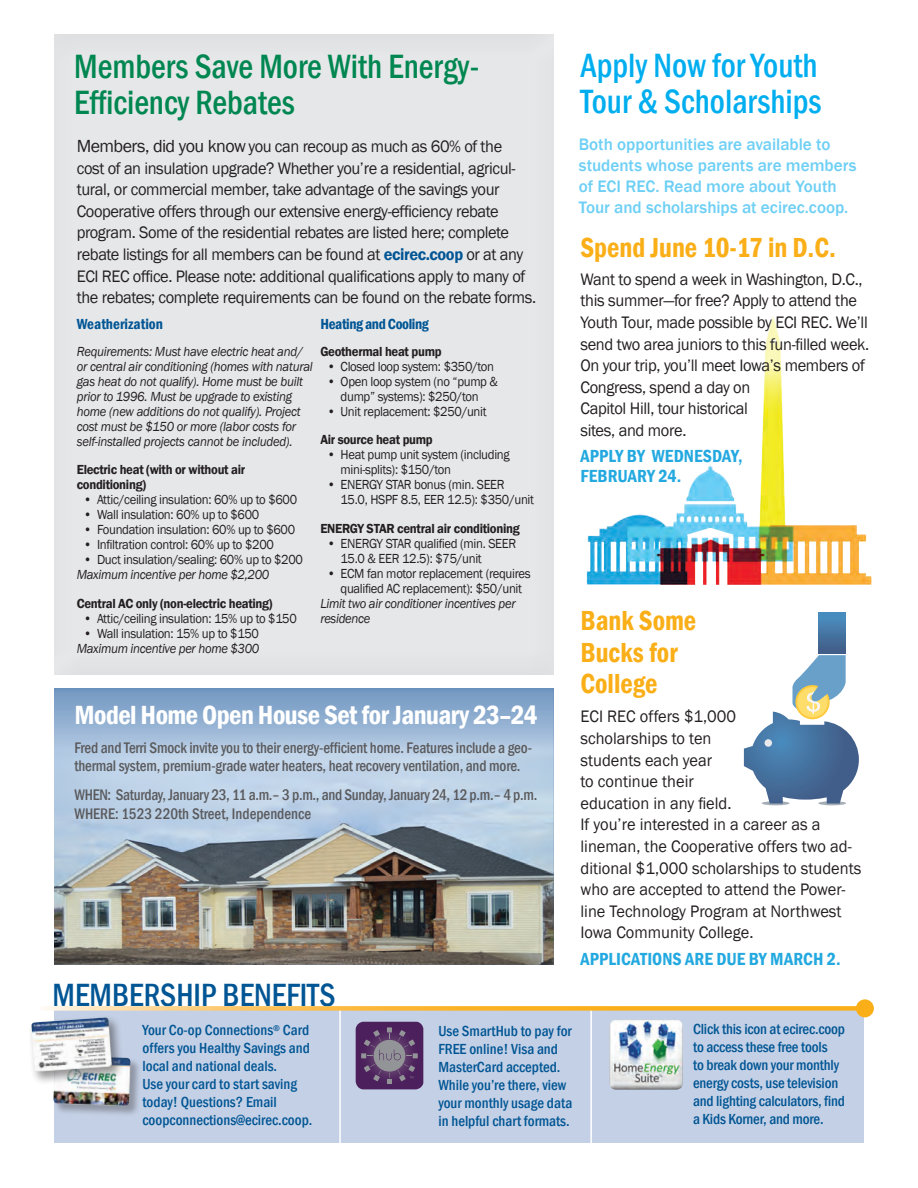
<style>
.page{position:relative;width:918px;height:1188px;background:#fff}
.page>*{position:absolute;margin:0;border:0;box-sizing:border-box;transform-origin:0 0}
.Insert_-_big_headlin{font:500 condensed 34.65px/36px "Franklin Gothic";color:#008751;scale:.95 1}
.Insert_-_big_headlin-2{font:500 condensed 34.65px/36px "Franklin Gothic";color:#00aeef;scale:.95 1}
._14_large_sans_headl{font:500 condensed 33px "Franklin Gothic";color:#005594;scale:.95 1}
._14_large_sans_headl-2{font:600 condensed 28.35px/31.5px "Franklin Gothic";color:#faaf18;scale:.95 1}
._14_small_sans_headl{font:600 condensed 27px "Franklin Gothic";letter-spacing:-.02em;color:#fff}
._14_large_sans_headl-3{font:600 condensed 18px/19.5px "Franklin Gothic";letter-spacing:.005em;color:#23a9e0}
.sans_serif_body_copy{font:600 condensed 18px "Franklin Gothic";letter-spacing:.005em;color:#23a9e0}
.Insert_-_Body_copy{font:17.1px/21.6px "Franklin Gothic";letter-spacing:-.025em;color:#231f20;scale:.96 1}
.Insert_-_Body_copy-2{font:17.1px/21.6px "Franklin Gothic";color:#231f20;scale:.96 1}
._14_sans_caption{font:500 17.1px/21px "Franklin Gothic";color:#6dcff5}
._14_sans_serif_body{font:500 condensed 15.75px/18px "Franklin Gothic";letter-spacing:-.01em;color:#5a5a5d;scale:.96 1}
.t1{font:500 condensed 15px/18px "Franklin Gothic";color:#005594}
._14_small_sans_headl-2{font:600 condensed 15px "Franklin Gothic";letter-spacing:-.025em;color:#005594}
._14_small_sans_headl-3{font:600 condensed 15px "Franklin Gothic";color:#005594}
.t2{font:13.5px/15px "Franklin Gothic";letter-spacing:-.025em;color:#231f20;scale:.94 1}
.t3{font:italic 13.5px/15px "Franklin Gothic";letter-spacing:-.02em;color:#231f20;scale:.94 1}
.t4{font:600 13.5px/15px "Franklin Gothic";letter-spacing:-.025em;color:#231f20;scale:.94 1}
.s1{font-size:18px}
.s2{font-weight:600;color:#005594}
</style>
<div class="page">
<img style="left:586px;top:417px;width:286px;height:168px">
<div style="left:677px;top:457px;width:68px;height:11px;background:#fff"></div>
<svg style="left:54px;top:688px;width:500px;height:42px;background:#85a6cb"></svg>
<img style="left:54px;top:730px;width:500px;height:234px">
<div style="left:54px;top:1008px;width:810px;height:135px;background:#c4d0e5"></div>
<div style="left:53px;top:1055px;width:89px;height:62px;background:#231f20;opacity:.33"></div>
<img style="left:53px;top:1056px;width:78px;height:50px">
<div style="left:28px;top:1015px;width:96px;height:70px;background:#231f20;opacity:.47"></div>
<img style="left:31px;top:1017px;width:81px;height:55px">
<hr style="left:339px;top:1008px;width:2px;height:158px;background:#fff">
<svg style="left:356px;top:1022px;width:67px;height:67px;background:#60416d"></svg>
<hr style="left:590px;top:1008px;width:2px;height:158px;background:#fff">
<svg style="left:44px;top:1006px;width:812px;height:5px;background:#f7bf56"></svg>
<div style="left:856px;top:999px;width:18px;height:18px;background:#faaf18;border-radius:9px"></div>
<img style="left:609px;top:1020px;width:74px;height:70px">
<div style="left:52px;top:32px;width:503px;height:643px;background:#e6e7e9"></div>
<div style="left:819px;top:613px;width:26px;height:41px;background:linear-gradient(to bottom,#4991c3,#425a84)"></div>
<hr style="left:762px;top:801px;width:28px;height:4px;background:#a5adb7;border-radius:50%">
<hr style="left:818px;top:801px;width:28px;height:4px;background:#a5adb7;border-radius:50%">
<svg style="left:744px;top:652px;width:115px;height:152px"></svg>
<div style="left:765px;top:739px;width:7px;height:8px;background:#e9eaeb;border-radius:50%"></div>
<p class="Insert_-_big_headlin" style="left:74px;top:48px;width:428px">Members Save More With Energy-<br>Efficiency Rebates</p>
<p class="Insert_-_big_headlin-2" style="left:580px;top:47px;width:255px">Apply Now for Youth<br>Tour &amp; Scholarships</p>
<p class="Insert_-_Body_copy" style="left:77px;top:136px;width:445px"><span class="s1">Members, did you know</span> you can recoup as much as 60% of the</p>
<p class="Insert_-_Body_copy" style="left:77px;top:158px;width:480px">cost of an insulation upgrade? Whether you’re a residential, agricul&shy;tural, or commercial member, take advantage of the savings your Cooperative offers through our extensive energy-efficiency rebate program. Some of the residential rebates are listed here; complete rebate listings for all members can be found at <span class="s2">ecirec.coop</span> or at any ECI REC office. Please note: additional qualifications apply to many of the rebates; complete requirements can be found on the rebate forms.</p>
<p class="_14_small_sans_headl-3" style="left:77px;top:314px;width:88px">Weatherization</p>
<p class="t3" style="left:77px;top:344px;width:253px">Requirements: Must have electric heat and/ or central air conditioning (homes with natural gas heat do not qualify). Home must be built prior to 1996. Must be upgrade to existing home (new additions do not qualify). Project cost must be $150 or more (labor costs for self-installed projects cannot be included).</p>
<p class="t4" style="left:77px;top:462px;width:181px">Electric heat (with or without air conditioning)</p>
<p class="t2" style="left:84px;top:493px;width:229px">• Attic/ceiling insulation: 60% up to $600</p>
<p class="t2" style="left:84px;top:508px;width:188px">• Wall insulation: 60% up to $600</p>
<p class="t2" style="left:84px;top:523px;width:227px">• Foundation insulation: 60% up to $600</p>
<p class="t2" style="left:84px;top:538px;width:204px">• Infiltration control: 60% up to $200</p>
<p class="t2" style="left:84px;top:553px;width:235px">• Duct insulation/sealing: 60% up to $200</p>
<p class="t3" style="left:77px;top:568px;width:206px">Maximum incentive per home $2,200</p>
<p class="t4" style="left:77px;top:596px;width:210px">Central AC only (non-electric heating)</p>
<p class="t2" style="left:84px;top:611px;width:228px">• Attic/ceiling insulation: 15% up to $150</p>
<p class="t2" style="left:84px;top:626px;width:188px">• Wall insulation: 15% up to $150</p>
<p class="t3" style="left:77px;top:641px;width:196px">Maximum incentive per home $300</p>
<p class="_14_small_sans_headl-2" style="left:320px;top:314px;width:110px">Heating and Cooling</p>
<p class="t4" style="left:320px;top:344px;width:131px">Geothermal heat pump</p>
<p class="t2" style="left:327px;top:359px;width:179px">• Closed loop system: $350/ton</p>
<p class="t2" style="left:327px;top:374px;width:183px;text-align:center">• Open loop system (no “pump &amp; dump” systems): $250/ton</p>
<p class="t2" style="left:327px;top:404px;width:171px">• Unit replacement: $250/unit</p>
<p class="t4" style="left:320px;top:432px;width:121px">Air source heat pump</p>
<p class="t2" style="left:341px;top:448px;width:181px;text-indent:-14px">• Heat pump unit system (including mini-splits): $150/ton</p>
<p class="t2" style="left:341px;top:478px;width:207px;text-indent:-14px">• ENERGY STAR bonus (min. SEER<br>15.0, HSPF 8.5, EER 12.5): $350/unit</p>
<p class="t4" style="left:320px;top:521px;width:214px">ENERGY STAR central air conditioning</p>
<p class="t2" style="left:341px;top:536px;width:188px;text-indent:-14px">• ENERGY STAR qualified (min. SEER<br>15.0 &amp; EER 12.5): $75/unit</p>
<p class="t2" style="left:327px;top:566px;width:218px;text-align:center">• ECM fan motor replacement (requires qualified AC replacement): $50/unit</p>
<p class="t3" style="left:320px;top:596px;width:209px">Limit two air conditioner incentives per residence</p>
<p class="_14_small_sans_headl" style="left:74px;top:697px;width:465px">Model Home Open House Set for January 23–24</p>
<p class="_14_sans_serif_body" style="left:74px;top:739px;width:478px">Fred and Terri Smock invite you to their energy-efficient home. Features include a geo&shy;thermal system, premium-grade water heaters, heat recovery ventilation, and more.</p>
<p class="_14_sans_serif_body" style="left:74px;top:785px;width:484px">WHEN: Saturday, January 23, 11 a.m.– 3 p.m., and Sunday, January 24, 12 p.m.– 4 p.m.</p>
<p class="_14_sans_serif_body" style="left:74px;top:805px;width:248px">WHERE: 1523 220th Street, Independence</p>
<p class="_14_large_sans_headl" style="left:52px;top:974px;width:300px">MEMBERSHIP BENEFITS</p>
<p class="_14_sans_caption" style="left:579px;top:134px;width:279px">Both opportunities are available to students whose parents are members of ECI REC. Read more about Youth Tour and scholarships at ecirec.coop.</p>
<p class="_14_large_sans_headl-2" style="left:580px;top:231px;width:271px">Spend June 10-17 in D.C.</p>
<p class="Insert_-_Body_copy" style="left:580px;top:269px;width:302px">Want to spend a week in Washington, D.C., this summer—for free? Apply to attend the Youth Tour, made possible by ECI REC. We’ll send two area juniors to this fun-filled week.<br>On your trip, you’ll meet Iowa’s members of Congress, spend a day on<br>Capitol Hill, tour historical<br>sites, and more.</p>
<p class="_14_large_sans_headl-3" style="left:580px;top:446px;width:164px">APPLY BY WEDNESDAY,<br>FEBRUARY 24.</p>
<p class="_14_large_sans_headl-2" style="left:580px;top:605px;width:123px">Bank Some<br>Bucks for<br>College</p>
<p class="Insert_-_Body_copy-2" style="left:580px;top:706px;width:294px">ECI REC offers $1,000<br>scholarships to ten<br>students each year<br>to continue their<br>education in any field.<br>If you’re interested in a career as a lineman, the Cooperative offers two ad&shy;ditional $1,000 scholarships to students who are accepted to attend the Power&shy;line Technology Program at Northwest<br>Iowa Community College.</p>
<p class="sans_serif_body_copy" style="left:580px;top:947px;width:262px">APPLICATIONS ARE DUE BY MARCH 2.</p>
<p class="t1" style="left:142px;top:1021px;width:171px">Your Co-op Connections<sup>®</sup> Card offers you Healthy Savings and local and national deals.<br>Use your card to start saving today! Questions? Email coopconnections@ecirec.coop.</p>
<p class="t1" style="left:438px;top:1022px;width:135px">Use SmartHub to pay for<br>FREE online! Visa and<br>MasterCard accepted.<br>While you’re there, view your monthly usage data in helpful chart formats.</p>
<p class="t1" style="left:693px;top:1020px;width:154px">Click this icon at ecirec.coop to access these free tools<br>to break down your monthly energy costs, use television and lighting calculators, find a Kids Korner, and more.</p>
</div>
